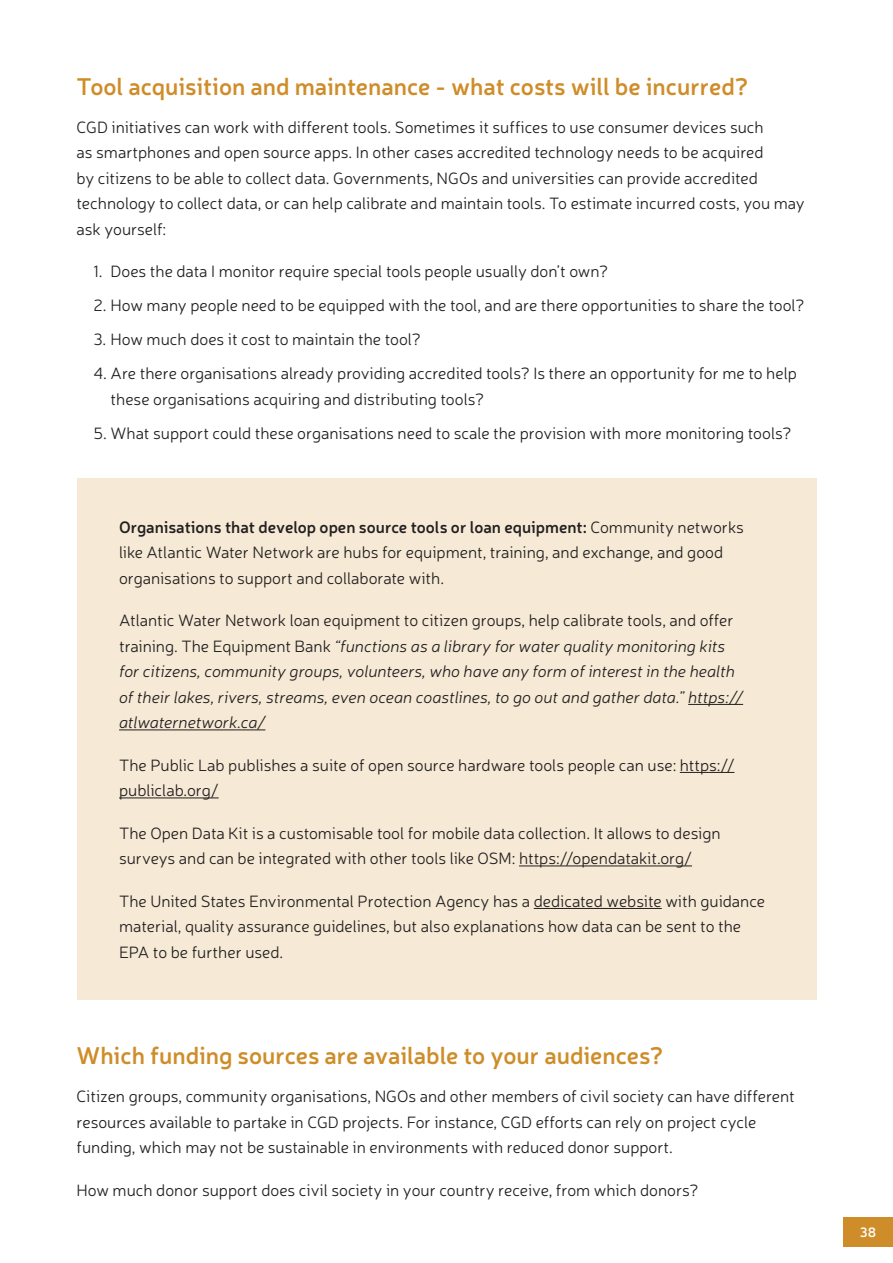
<style>
.page{position:relative;width:893px;height:1263px;background:#fff}
.page>*{position:absolute;margin:0;border:0;box-sizing:border-box;transform-origin:0 0}
.t1{font:600 24px "Neris";color:#cf8d29}
.t2{font:300 16.5px/25.5px "Neris";color:#231f20}
.t3{font:italic 300 16.5px/25.5px "Neris";color:#231f20}
.t4{font:600 13.5px "Neris";color:#fff}
.s1{font-weight:600}
.s2{font-style:normal}
</style>
<div class="page">
<div style="left:77px;top:478px;width:739px;height:522px;background:#f6ead6"></div>
<div style="left:843px;top:1217px;width:50px;height:30px;background:#cf8d29"></div>
<hr style="left:688px;top:704px;width:55px;height:1px;background:#231f20">
<hr style="left:119px;top:729px;width:146px;height:1px;background:#231f20">
<hr style="left:680px;top:772px;width:54px;height:1px;background:#231f20">
<hr style="left:119px;top:798px;width:100px;height:1px;background:#231f20">
<hr style="left:519px;top:866px;width:173px;height:1px;background:#231f20">
<hr style="left:534px;top:908px;width:128px;height:1px;background:#231f20">
<h1 class="t1" style="left:77px;top:70px;width:673px">Tool acquisition and maintenance - what costs will be incurred?</h1>
<p class="t2" style="left:77px;top:114px;width:730px">CGD initiatives can work with different tools. Sometimes it suffices to use consumer devices such<br>as smartphones and open source apps. In other cases accredited technology needs to be acquired<br>by citizens to be able to collect data. Governments, NGOs and universities can provide accredited technology to collect data, or can help calibrate and maintain tools. To estimate incurred costs, you may ask yourself:</p>
<p class="t2" style="left:94px;top:258px;width:516px">1. Does the data I monitor require special tools people usually don’t own?</p>
<p class="t2" style="left:94px;top:292px;width:712px">2. How many people need to be equipped with the tool, and are there opportunities to share the tool?</p>
<p class="t2" style="left:94px;top:326px;width:329px">3. How much does it cost to maintain the tool?</p>
<p class="t2" style="left:111px;top:360px;width:688px;text-indent:-17px">4. Are there organisations already providing accredited tools? Is there an opportunity for me to help these organisations acquiring and distributing tools?</p>
<p class="t2" style="left:94px;top:420px;width:699px">5. What support could these organisations need to scale the provision with more monitoring tools?</p>
<p class="t2" style="left:119px;top:513px;width:626px"><span class="s1">Organisations that develop open source tools or loan equipment:</span> Community networks like Atlantic Water Network are hubs for equipment, training, and exchange, and good organisations to support and collaborate with.</p>
<p class="t3" style="left:119px;top:607px;width:626px"><span class="s2">Atlantic Water Network loan equipment to citizen groups, help calibrate tools, and offer training. The Equipment Bank</span> “functions as a library for water quality monitoring kits for citizens, community groups, volunteers, who have any form of interest in the health of their lakes, rivers, streams, even ocean coastlines, to go out and gather data.” https:// atlwaternetwork.ca/</p>
<p class="t2" style="left:119px;top:751px;width:617px">The Public Lab publishes a suite of open source hardware tools people can use: https:// publiclab.org/</p>
<p class="t2" style="left:119px;top:819px;width:603px">The Open Data Kit is a customisable tool for mobile data collection. It allows to design surveys and can be integrated with other tools like OSM: https://opendatakit.org/</p>
<p class="t2" style="left:119px;top:887px;width:648px">The United States Environmental Protection Agency has a dedicated website with guidance material, quality assurance guidelines, but also explanations how data can be sent to the<br>EPA to be further used.</p>
<h1 class="t1" style="left:77px;top:1039px;width:588px">Which funding sources are available to your audiences?</h1>
<p class="t2" style="left:77px;top:1083px;width:720px">Citizen groups, community organisations, NGOs and other members of civil society can have different resources available to partake in CGD projects. For instance, CGD efforts can rely on project cycle funding, which may not be sustainable in environments with reduced donor support.</p>
<p class="t2" style="left:77px;top:1177px;width:623px">How much donor support does civil society in your country receive, from which donors?</p>
<p class="t4" style="left:860px;top:1223px;width:18px">38</p>
</div>
